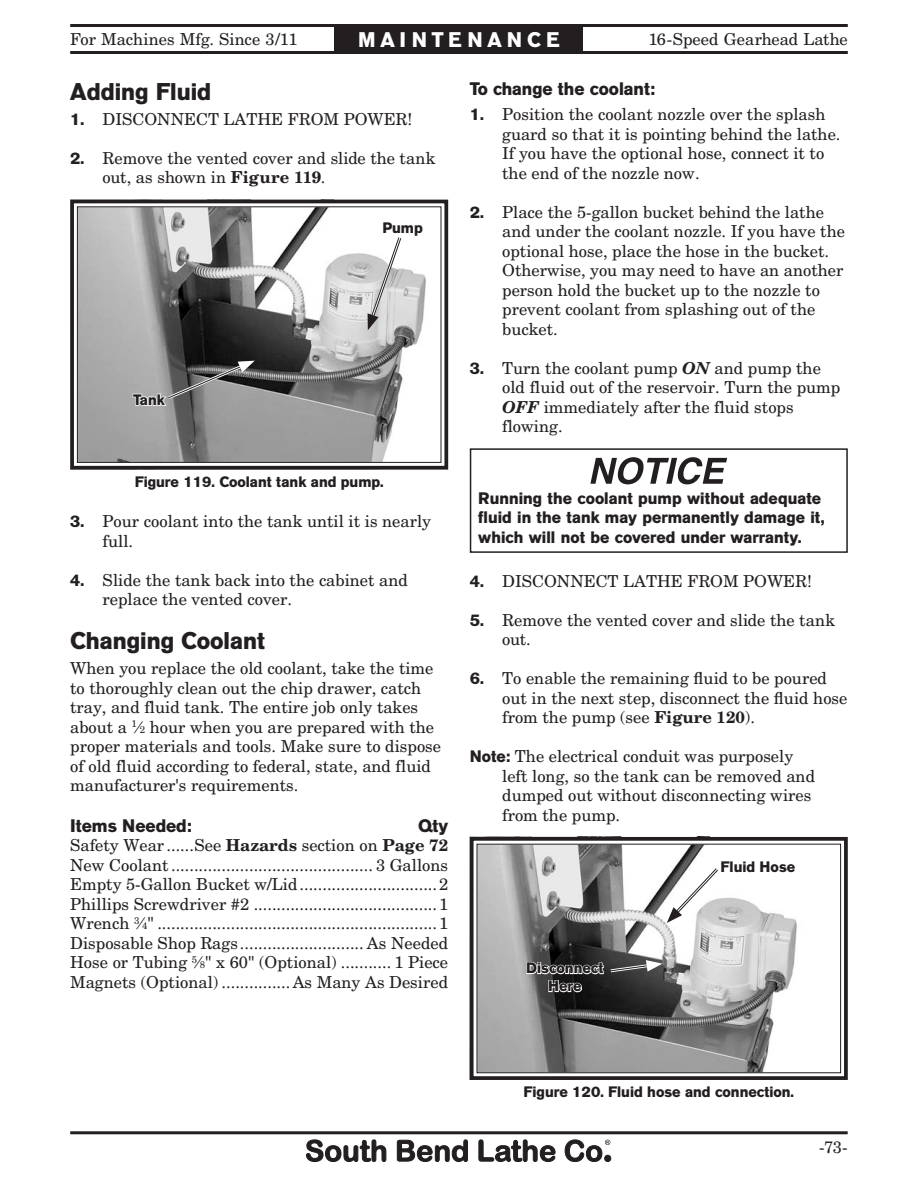
<style>
.page{position:relative;width:918px;height:1188px;background:#fff}
.page>*{position:absolute;margin:0;border:0;box-sizing:border-box;transform-origin:0 0}
.t1{font:700 24px "AG Old Face";color:#231f20}
.t2{font:700 21px "AG Old Face";letter-spacing:.225em;color:#fff}
.t3{font:700 18px "AG Old Face";color:#231f20}
.t4{font:16.5px/19.5px "New Century Schlbk";color:#231f20}
.t5{font:700 16.5px/19.5px "AG Old Face";color:#231f20}
.t6{font:700 15px/18px "AG Old Face";color:#231f20;text-align:center}
.s1{font-family:"AG Old Face";font-weight:700}
.s2{font-weight:700;font-style:italic}
.s3{font-weight:700}
.s4{font-size:9.6px}
</style>
<div class="page">
<svg style="left:306px;top:1139px;width:305px;height:23px"></svg>
<hr style="left:70px;top:1131px;width:778px;height:3px;background:#231f20">
<hr style="left:70px;top:51px;width:778px;height:3px;background:#231f20">
<hr style="left:70px;top:24px;width:778px;height:3px;background:#231f20">
<div style="left:335px;top:26px;width:248px;height:26px;background:#231f20"></div>
<svg style="left:70px;top:199px;width:379px;height:271px"></svg>
<div style="left:77px;top:207px;width:364px;height:256px;border:1px solid #231f20"></div>
<svg style="left:367px;top:220px;width:57px;height:110px"></svg>
<svg style="left:590px;top:457px;width:137px;height:27px"></svg>
<div style="left:470px;top:448px;width:378px;height:105px;border:2px solid #231f20"></div>
<svg style="left:132px;top:361px;width:123px;height:46px;background:#868686"></svg>
<svg style="left:469px;top:836px;width:379px;height:244px"></svg>
<div style="left:477px;top:844px;width:364px;height:229px;border:1px solid #231f20"></div>
<svg style="left:526px;top:960px;width:137px;height:33px;background:#5f5f5f"></svg>
<svg style="left:667px;top:860px;width:130px;height:63px"></svg>
<p class="t2" style="left:358px;top:32px;width:203px">MAINTENANCE</p>
<p class="t3" style="left:470px;top:83px;width:187px">To change the coolant:</p>
<p class="t4" style="left:502px;top:106px;width:340px;text-indent:-32px"><span class="s1">1.</span> Position the coolant nozzle over the splash guard so that it is pointing behind the lathe.<br>If you have the optional hose, connect it to the end of the nozzle now.</p>
<p class="t4" style="left:502px;top:204px;width:344px;text-indent:-32px"><span class="s1">2.</span> Place the 5-gallon bucket behind the lathe and under the coolant nozzle. If you have the optional hose, place the hose in the bucket.<br>Otherwise, you may need to have an another person hold the bucket up to the nozzle to prevent coolant from splashing out of the bucket.</p>
<p class="t4" style="left:502px;top:360px;width:340px;text-indent:-32px"><span class="s1">3.</span> Turn the coolant pump <span class="s2">ON</span> and pump the old fluid out of the reservoir. Turn the pump<br><span class="s2">OFF</span> immediately after the fluid stops flowing.</p>
<p class="t4" style="left:70px;top:31px;width:229px">For Machines Mfg. Since 3/11</p>
<p class="t4" style="left:648px;top:31px;width:201px">16-Speed Gearhead Lathe</p>
<h1 class="t1" style="left:70px;top:83px;width:142px">Adding Fluid</h1>
<p class="t4" style="left:70px;top:111px;width:344px"><span class="s1">1.</span> DISCONNECT LATHE FROM POWER!</p>
<p class="t4" style="left:103px;top:150px;width:335px;text-indent:-32px"><span class="s1">2.</span> Remove the vented cover and slide the tank out, as shown in <span class="s3">Figure 119</span>.</p>
<p class="t6" style="left:382px;top:220px;width:42px">Pump</p>
<p class="t6" style="left:133px;top:392px;width:33px">Tank</p>
<p class="t6" style="left:135px;top:474px;width:251px">Figure 119. Coolant tank and pump.</p>
<p class="t4" style="left:103px;top:513px;width:330px;text-indent:-32px"><span class="s1">3.</span> Pour coolant into the tank until it is nearly full.</p>
<p class="t4" style="left:103px;top:571px;width:307px;text-indent:-32px"><span class="s1">4.</span> Slide the tank back into the cabinet and replace the vented cover.</p>
<h1 class="t1" style="left:70px;top:632px;width:196px">Changing Coolant</h1>
<p class="t4" style="left:70px;top:660px;width:372px">When you replace the old coolant, take the time to thoroughly clean out the chip drawer, catch tray, and fluid tank. The entire job only takes about a <sup>1</sup>⁄<span class="s4">2</span> hour when you are prepared with the proper materials and tools. Make sure to dispose of old fluid according to federal, state, and fluid manufacturer's requirements.</p>
<p class="t3" style="left:70px;top:819px;width:123px">Items Needed:</p>
<p class="t3" style="left:418px;top:819px;width:32px">Qty</p>
<p class="t4" style="left:70px;top:837px;width:380px;text-align:justify">Safety Wear ......See <span class="s3">Hazards</span> section on <span class="s3">Page 72<br></span>New Coolant ............................................ 3 Gallons Empty 5-Gallon Bucket w/Lid ..............................2<br>Phillips Screwdriver #2 ........................................1<br>Wrench <sup>3</sup>⁄<span class="s4">4</span>" .............................................................1<br>Disposable Shop Rags ........................... As Needed Hose or Tubing <sup>5</sup>⁄<span class="s4">8</span>" x 60" (Optional) ........... 1 Piece Magnets (Optional) ............... As Many As Desired</p>
<p class="t5" style="left:478px;top:490px;width:348px">Running the coolant pump without adequate fluid in the tank may permanently damage it, which will not be covered under warranty.</p>
<p class="t4" style="left:470px;top:573px;width:344px"><span class="s1">4.</span> DISCONNECT LATHE FROM POWER!</p>
<p class="t4" style="left:502px;top:612px;width:335px;text-indent:-32px"><span class="s1">5.</span> Remove the vented cover and slide the tank out.</p>
<p class="t4" style="left:502px;top:670px;width:347px;text-indent:-32px"><span class="s1">6.</span> To enable the remaining fluid to be poured out in the next step, disconnect the fluid hose from the pump (see <span class="s3">Figure 120</span>).</p>
<p class="t4" style="left:502px;top:748px;width:314px;text-indent:-32px"><span class="s1">Note:</span> The electrical conduit was purposely left long, so the tank can be removed and dumped out without disconnecting wires from the pump.</p>
<p class="t6" style="left:526px;top:960px;width:79px">Disconnect<br>Here</p>
<p class="t6" style="left:721px;top:859px;width:76px">Fluid Hose</p>
<p class="t6" style="left:524px;top:1084px;width:272px">Figure 120. Fluid hose and connection.</p>
<p class="t4" style="left:819px;top:1139px;width:30px">-73-</p>
</div>
